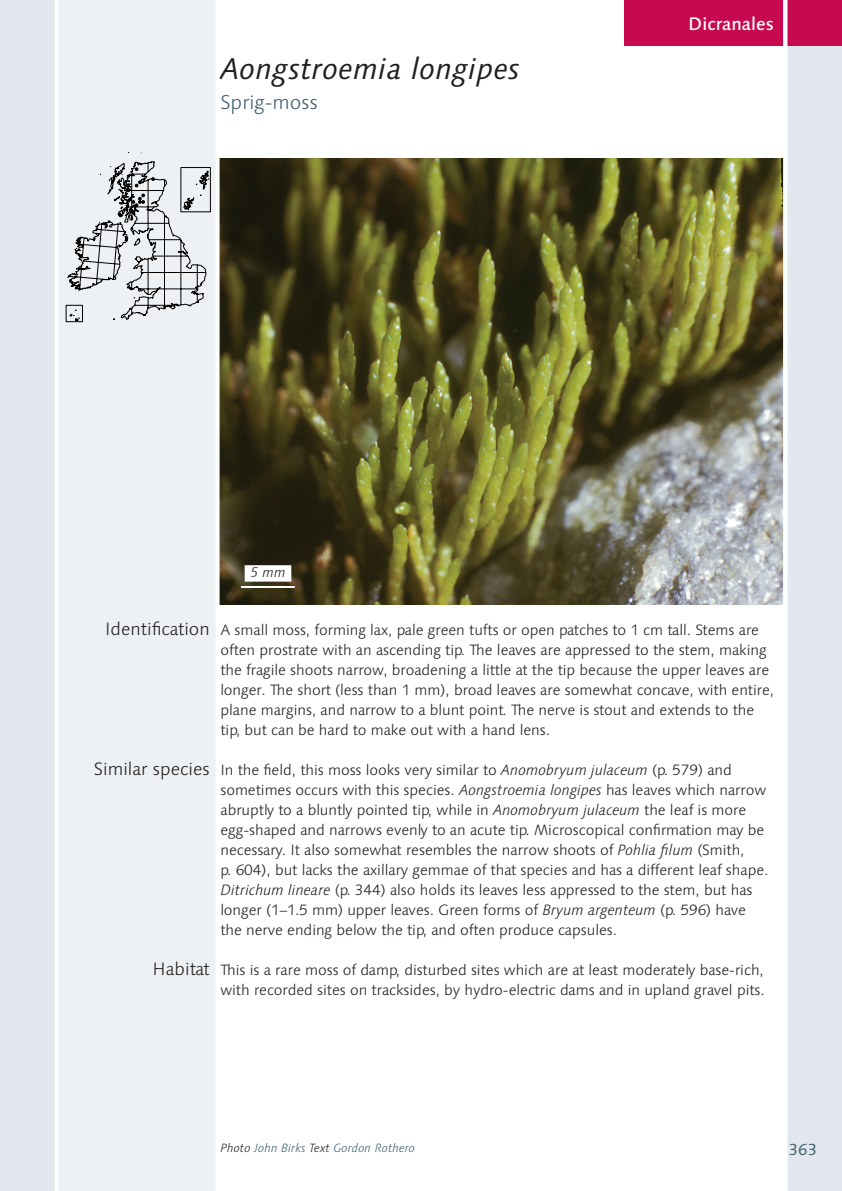
<style>
.page{position:relative;width:842px;height:1191px;background:#fff}
.page>*{position:absolute;margin:0;border:0;box-sizing:border-box;transform-origin:0 0}
.Title_1_Moss_Species{font:italic 30px "Linotype Syntax";letter-spacing:.01em;color:#231f20}
.Title_3_Moss_English{font:300 20px "Linotype Syntax";color:#3f5f6e}
.Text_Subheads_Right{font:300 18px "Linotype Syntax";color:#231f20}
.Title_4_Order_Name{font:500 18px "Linotype Syntax";color:#fff}
.t1{font:16px "Linotype Syntax";color:#3f5f6e}
.Text_Body{font:300 15px/20px "Linotype Syntax";letter-spacing:-.005em;color:#231f20}
.Photo_Annotation_Wit{font:italic 300 14px "Linotype Syntax";color:#231f20}
.Text_Credits{font:italic 300 12px "Linotype Syntax";color:#3f5f6e}
.s1{font-style:italic}
.s2{color:#231f20}
</style>
<div class="page">
<img style="left:220px;top:159px;width:563px;height:445px">
<div style="left:785px;top:0;width:57px;height:1191px;background:#e1e7ec"></div>
<div style="left:624px;top:0;width:218px;height:45px;background:#c7094f"></div>
<div style="left:0;top:0;width:218px;height:1191px;background:#edf1f4"></div>
<div style="left:0;top:0;width:57px;height:1191px;background:#e1e7ec"></div>
<hr style="left:241px;top:586px;width:54px;height:2px;background:#fff">
<div style="left:245px;top:565px;width:46px;height:16px;background:#fff"></div>
<hr style="left:55px;top:0;width:4px;height:1191px;background:#fff">
<hr style="left:216px;top:0;width:4px;height:1191px;background:#fff">
<hr style="left:783px;top:0;width:4px;height:1191px;background:#fff">
<svg style="left:66px;top:152px;width:144px;height:170px"></svg>
<p class="Title_1_Moss_Species" style="left:220px;top:51px;width:301px">Aongstroemia longipes</p>
<p class="Title_3_Moss_English" style="left:220px;top:90px;width:99px">Sprig-moss</p>
<p class="Title_4_Order_Name" style="left:688px;top:13px;width:87px">Dicranales</p>
<p class="Photo_Annotation_Wit" style="left:250px;top:564px;width:37px">5 mm</p>
<p class="Text_Subheads_Right" style="left:105px;top:618px;width:106px">Identification</p>
<p class="Text_Subheads_Right" style="left:94px;top:758px;width:117px">Similar species</p>
<p class="Text_Subheads_Right" style="left:153px;top:958px;width:59px">Habitat</p>
<p class="Text_Body" style="left:220px;top:620px;width:555px">A small moss, forming lax, pale green tufts or open patches to 1 cm tall. Stems are often prostrate with an ascending tip. The leaves are appressed to the stem, making the fragile shoots narrow, broadening a little at the tip because the upper leaves are longer. The short (less than 1 mm), broad leaves are somewhat concave, with entire, plane margins, and narrow to a blunt point. The nerve is stout and extends to the tip, but can be hard to make out with a hand lens.</p>
<p class="Text_Body" style="left:220px;top:760px;width:550px">In the field, this moss looks very similar to <span class="s1">Anomobryum julaceum</span> (p. 579) and sometimes occurs with this species. <span class="s1">Aongstroemia longipes</span> has leaves which narrow abruptly to a bluntly pointed tip, while in <span class="s1">Anomobryum julaceum</span> the leaf is more egg-shaped and narrows evenly to an acute tip. Microscopical confirmation may be necessary. It also somewhat resembles the narrow shoots of <span class="s1">Pohlia filum</span> (Smith,<br>p. 604), but lacks the axillary gemmae of that species and has a different leaf shape.<br><span class="s1">Ditrichum lineare</span> (p. 344) also holds its leaves less appressed to the stem, but has longer (1–1.5 mm) upper leaves. Green forms of <span class="s1">Bryum argenteum</span> (p. 596) have the nerve ending below the tip, and often produce capsules.</p>
<p class="Text_Body" style="left:220px;top:960px;width:546px">This is a rare moss of damp, disturbed sites which are at least moderately base-rich, with recorded sites on tracksides, by hydro-electric dams and in upland gravel pits.</p>
<p class="Text_Credits" style="left:220px;top:1140px;width:196px"><span class="s2">Photo</span> John Birks <span class="s2">Text</span> Gordon Rothero</p>
<p class="t1" style="left:789px;top:1139px;width:30px">363</p>
</div>
